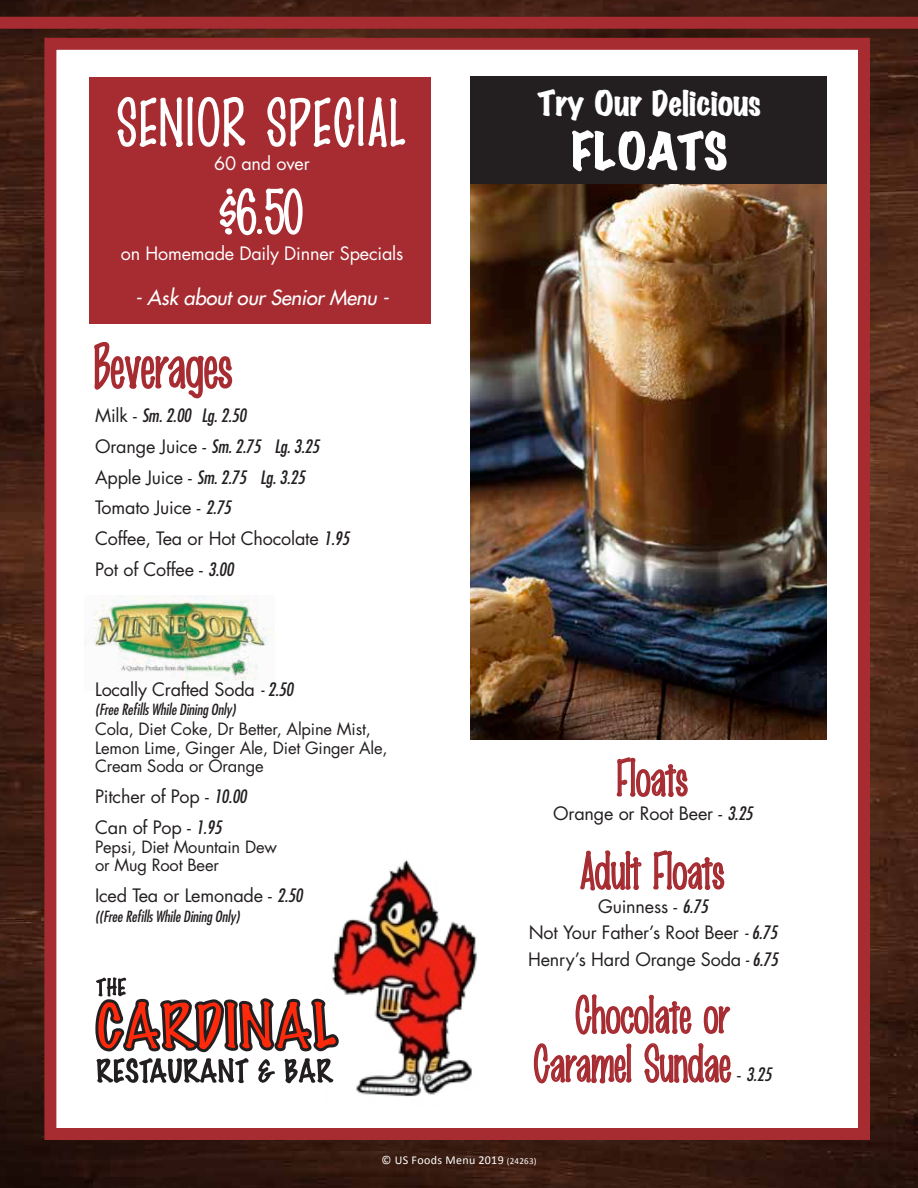
<style>
.page{position:relative;width:918px;height:1188px;background:#fff}
.page>*{position:absolute;margin:0;border:0;box-sizing:border-box;transform-origin:0 0}
.t1{font:57px "Marker Fine Point";letter-spacing:.06em;color:#fff}
.t2{font:54px "Marker Fine Point";color:#a62c32}
.t3{font:800 54px "Marking Pen";color:#fff}
.t4{font:54px "Marker Fine Point";color:#fff}
.t5{font:45px/48.8px "Marker Fine Point";color:#a62c32;text-align:right}
.t6{font:800 36px "Marking Pen";color:#fff}
.t7{font:italic 500 20.25px "Futura Std";letter-spacing:-.01em;color:#fff}
.t8{font:18px/30.8px "Futura Std";letter-spacing:-.01em;color:#231f20}
.t9{font:18px "Futura Std";letter-spacing:-.01em;color:#fff}
.t10{font:italic condensed 18px "Futura Std";color:#231f20}
.t11{font:16.5px/18.8px "Futura Std";letter-spacing:-.01em;color:#231f20}
.t12{font:italic condensed 15px "Futura Std";letter-spacing:-.01em;color:#231f20}
.t13{font:12px "Calibri";letter-spacing:.03em;color:#fff}
.s1{font-style:italic;font-stretch:condensed}
.s2{font-style:normal;font-stretch:normal}
.s3{font-size:9px}
</style>
<div class="page">
<img style="left:0;top:0;width:918px;height:1188px">
<div style="left:44px;top:38px;width:826px;height:1102px;background:#fff;border:12px solid #a62c32"></div>
<div style="left:89px;top:77px;width:342px;height:246px;background:#a62c32"></div>
<svg style="left:117px;top:96px;width:129px;height:52px"></svg>
<svg style="left:267px;top:96px;width:139px;height:52px"></svg>
<svg style="left:219px;top:188px;width:84px;height:48px"></svg>
<svg style="left:616px;top:757px;width:72px;height:40px"></svg>
<svg style="left:580px;top:850px;width:62px;height:41px"></svg>
<svg style="left:653px;top:850px;width:72px;height:40px"></svg>
<svg style="left:575px;top:994px;width:117px;height:41px"></svg>
<svg style="left:703px;top:1006px;width:28px;height:28px"></svg>
<svg style="left:533px;top:1043px;width:99px;height:41px"></svg>
<svg style="left:644px;top:1043px;width:88px;height:40px"></svg>
<img style="left:471px;top:184px;width:356px;height:556px">
<div style="left:471px;top:77px;width:356px;height:107px;background:#231f20"></div>
<div style="left:0;top:17px;width:918px;height:12px;background:#a62c32"></div>
<img style="left:334px;top:860px;width:143px;height:237px">
<svg style="left:95px;top:962px;width:245px;height:121px"></svg>
<svg style="left:94px;top:341px;width:139px;height:58px"></svg>
<img style="left:85px;top:595px;width:189px;height:86px">
<h1 class="t1" style="left:118px;top:86px;width:289px">SENIOR SPECIAL</h1>
<p class="t9" style="left:214px;top:152px;width:97px">60 and over</p>
<h2 class="t4" style="left:220px;top:178px;width:85px">$6.50</h2>
<p class="t9" style="left:121px;top:242px;width:284px">on Homemade Daily Dinner Specials</p>
<p class="t7" style="left:135px;top:285px;width:255px">- Ask about our Senior Menu -</p>
<h2 class="t2" style="left:95px;top:331px;width:139px">Beverages</h2>
<p class="t8" style="left:95px;top:400px;width:256px">Milk - <span class="s1">Sm. 2.00 Lg. 2.50<br></span>Orange Juice - <span class="s1">Sm. 2.75 Lg. 3.25<br></span>Apple Juice - <span class="s1">Sm. 2.75 Lg. 3.25<br></span>Tomato Juice - <span class="s1">2.75<br></span>Coffee, Tea or Hot Chocolate <span class="s1">1.95<br></span>Pot of Coffee - <span class="s1">3.00</span></p>
<p class="t8" style="left:95px;top:674px;width:200px">Locally Crafted Soda <span class="s1">- 2.50</span></p>
<p class="t12" style="left:95px;top:701px;width:142px">(Free Refills While Dining Only)</p>
<p class="t11" style="left:95px;top:720px;width:294px">Cola, Diet Coke, Dr Better, Alpine Mist,<br>Lemon Lime, Ginger Ale, Diet Ginger Ale,<br>Cream Soda or Orange</p>
<p class="t8" style="left:95px;top:781px;width:153px">Pitcher of Pop - <span class="s1">10.00<br></span>Can of Pop - <span class="s1">1.95</span></p>
<p class="t11" style="left:95px;top:837px;width:183px">Pepsi, Diet Mountain Dew or Mug Root Beer</p>
<p class="t8" style="left:95px;top:880px;width:209px">Iced Tea or Lemonade - <span class="s1">2.50</span></p>
<p class="t12" style="left:95px;top:907px;width:146px">((Free Refills While Dining Only)</p>
<h3 class="t6" style="left:538px;top:83px;width:224px">Try Our Delicious</h3>
<h2 class="t3" style="left:571px;top:121px;width:158px">FLOATS</h2>
<h3 class="t5" style="left:618px;top:752px;width:72px">Floats</h3>
<p class="t8" style="left:553px;top:799px;width:201px">Orange or Root Beer - <span class="s1">3.25</span></p>
<h3 class="t5" style="left:581px;top:845px;width:145px">Adult Floats</h3>
<p class="t8" style="left:528px;top:894px;width:251px;line-height:26.2px;text-align:center">Guinness - <span class="s1">6.75<br></span>Not Your Father’s Root Beer <span class="s1">- 6.75<br></span>Henry’s Hard Orange Soda <span class="s1">- 6.75</span></p>
<h3 class="t5" style="left:534px;top:989px;width:199px">Chocolate or<br>Caramel Sundae</h3>
<p class="t10" style="left:737px;top:1063px;width:36px"><span class="s2">-</span> 3.25</p>
<p class="t13" style="left:382px;top:1153px;width:156px">© US Foods Menu 2019 <span class="s3">(24263)</span></p>
</div>
